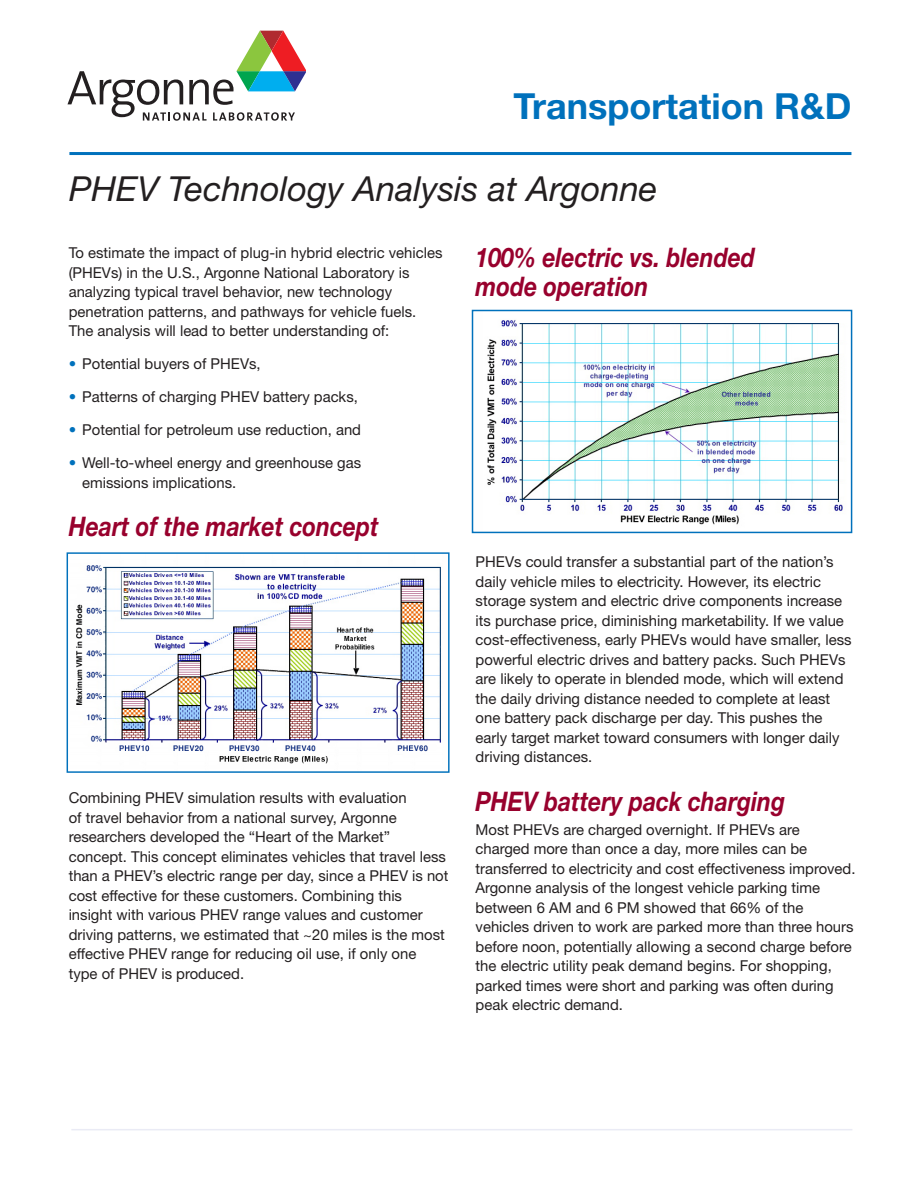
<style>
.page{position:relative;width:918px;height:1188px;background:#fff}
.page>*{position:absolute;margin:0;border:0;box-sizing:border-box;transform-origin:0 0}
.t1{font:700 36px "Helvetica Neue";color:#0071bc}
.t2{font:italic 34.5px "Helvetica Neue";color:#231f20}
.Subhead{font:italic 700 27px/28.5px "Helvetica Neue";color:#98012d;scale:.85 1}
.Body_text{font:15px/19.5px "Helvetica Neue";color:#231f20}
.s1{color:#0071bc}
</style>
<div class="page">
<hr style="left:71px;top:1129px;width:781px;height:1px;background:#eaebf5">
<hr style="left:69px;top:152px;width:782px;height:3px;background:#0071bc">
<svg style="left:68px;top:31px;width:238px;height:90px"></svg>
<img style="left:76px;top:565px;width:365px;height:199px">
<div style="left:67px;top:552px;width:383px;height:221px;border:1px solid #0071bc"></div>
<img style="left:487px;top:320px;width:356px;height:205px">
<div style="left:472px;top:310px;width:380px;height:223px;border:2px solid #0071bc"></div>
<p class="t1" style="left:514px;top:84px;width:340px">Transportation R&amp;D</p>
<p class="t2" style="left:69px;top:168px;width:590px">PHEV Technology Analysis at Argonne</p>
<p class="Body_text" style="left:69px;top:243px;width:375px">To estimate the impact of plug-in hybrid electric vehicles (PHEVs) in the U.S., Argonne National Laboratory is analyzing typical travel behavior, new technology penetration patterns, and pathways for vehicle fuels.<br>The analysis will lead to better understanding of:</p>
<p class="Body_text" style="left:69px;top:354px;width:193px"><span class="s1">•</span> Potential buyers of PHEVs,</p>
<p class="Body_text" style="left:69px;top:387px;width:291px"><span class="s1">•</span> Patterns of charging PHEV battery packs,</p>
<p class="Body_text" style="left:69px;top:420px;width:294px"><span class="s1">•</span> Potential for petroleum use reduction, and</p>
<p class="Body_text" style="left:82px;top:453px;width:280px;text-indent:-14px"><span class="s1">•</span> Well-to-wheel energy and greenhouse gas emissions implications.</p>
<p class="Subhead" style="left:69px;top:512px;width:366px">Heart of the market concept</p>
<p class="Body_text" style="left:69px;top:788px;width:381px">Combining PHEV simulation results with evaluation<br>of travel behavior from a national survey, Argonne researchers developed the “Heart of the Market” concept. This concept eliminates vehicles that travel less than a PHEV’s electric range per day, since a PHEV is not cost effective for these customers. Combining this insight with various PHEV range values and customer driving patterns, we estimated that ~20 miles is the most effective PHEV range for reducing oil use, if only one type of PHEV is produced.</p>
<p class="Subhead" style="left:476px;top:243px;width:330px">100% electric vs. blended mode operation</p>
<p class="Body_text" style="left:476px;top:552px;width:377px">PHEVs could transfer a substantial part of the nation’s daily vehicle miles to electricity. However, its electric storage system and electric drive components increase its purchase price, diminishing marketability. If we value cost-effectiveness, early PHEVs would have smaller, less powerful electric drives and battery packs. Such PHEVs are likely to operate in blended mode, which will extend the daily driving distance needed to complete at least one battery pack discharge per day. This pushes the early target market toward consumers with longer daily driving distances.</p>
<p class="Subhead" style="left:476px;top:786px;width:366px">PHEV battery pack charging</p>
<p class="Body_text" style="left:476px;top:819px;width:381px">Most PHEVs are charged overnight. If PHEVs are charged more than once a day, more miles can be transferred to electricity and cost effectiveness improved.<br>Argonne analysis of the longest vehicle parking time between 6 AM and 6 PM showed that 66% of the vehicles driven to work are parked more than three hours before noon, potentially allowing a second charge before the electric utility peak demand begins. For shopping, parked times were short and parking was often during peak electric demand.</p>
</div>
